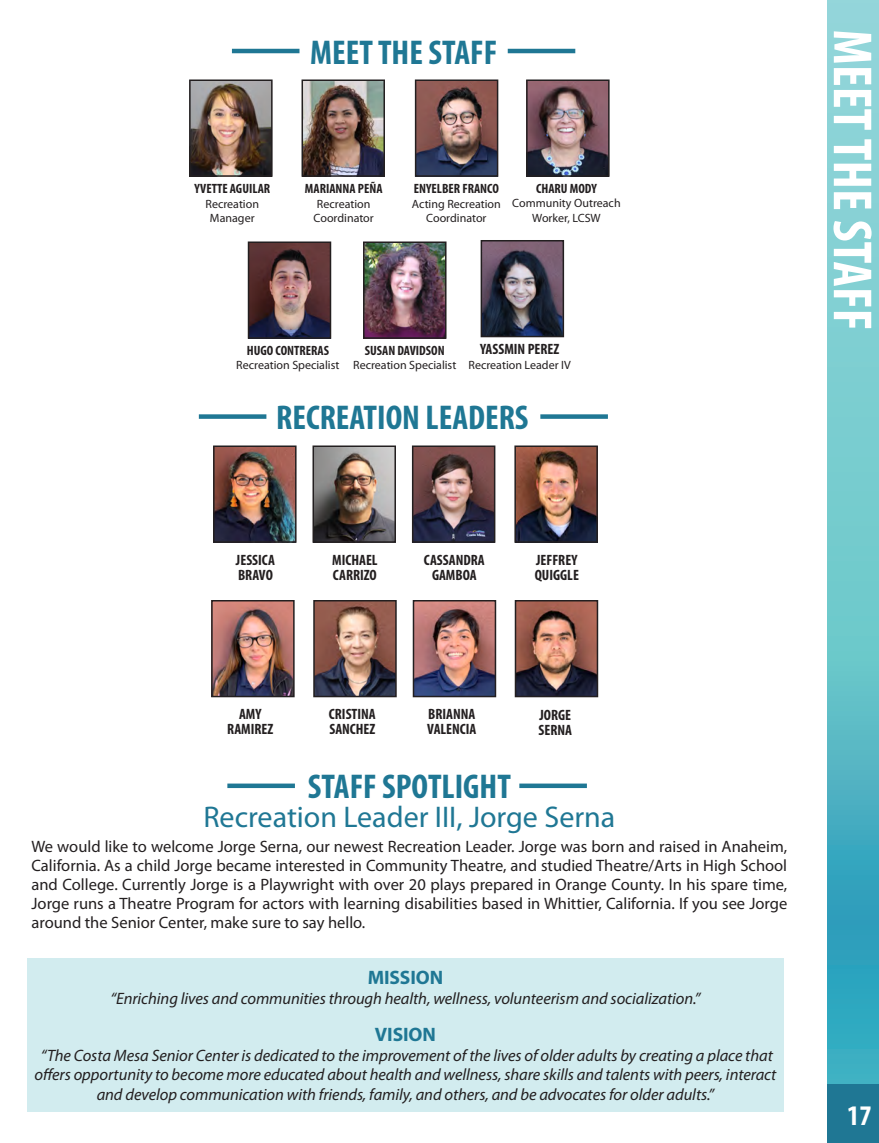
<style>
.page{position:relative;width:879px;height:1143px;background:#fff}
.page>*{position:absolute;margin:0;border:0;box-sizing:border-box;transform-origin:0 0}
.t1{font:700 condensed 55.5px "Myriad Pro";color:#fff}
.t2{font:700 condensed 34.5px "Myriad Pro";color:#1f7794}
.t3{font:30px "Myriad Pro";color:#1f7794}
.t4{font:700 condensed 28.5px "Myriad Pro";color:#fff}
.t5{font:700 19.5px "Myriad Pro";letter-spacing:-.005em;color:#1f7794}
.t6{font:16.5px/18.9px "Myriad Pro";color:#231f20;text-align:justify}
.t7{font:italic 16.5px/19.8px "Myriad Pro";letter-spacing:-.005em;color:#231f20;text-align:center}
.t8{font:700 condensed 15px/15px "Myriad Pro";color:#231f20}
.t9{font:700 condensed 13.5px "Myriad Pro";color:#231f20}
.t10{font:12px/14.4px "Myriad Pro";color:#231f20;text-align:center}
</style>
<div class="page">
<div style="left:27px;top:958px;width:756px;height:154px;background:#d2ecef"></div>
<div style="left:826px;top:1083px;width:52px;height:60px;background:#1f7794"></div>
<svg style="left:827px;top:0;width:51px;height:1083px;background:#67c2cb"></svg>
<hr style="left:507px;top:49px;width:68px;height:4px;background:#1f7794">
<div style="left:540px;top:414px;width:68px;height:5px;background:#1f7794"></div>
<hr style="left:519px;top:784px;width:68px;height:4px;background:#1f7794">
<hr style="left:232px;top:49px;width:67px;height:4px;background:#1f7794">
<div style="left:199px;top:414px;width:67px;height:5px;background:#1f7794"></div>
<hr style="left:227px;top:784px;width:68px;height:4px;background:#1f7794">
<img style="left:192px;top:83px;width:77px;height:91px">
<div style="left:189px;top:80px;width:83px;height:97px;border:2px solid #231f20"></div>
<img style="left:304px;top:83px;width:78px;height:91px">
<div style="left:301px;top:80px;width:84px;height:97px;border:2px solid #231f20"></div>
<img style="left:529px;top:83px;width:77px;height:91px">
<div style="left:526px;top:80px;width:83px;height:97px;border:2px solid #231f20"></div>
<img style="left:251px;top:245px;width:77px;height:91px">
<div style="left:248px;top:242px;width:83px;height:97px;border:2px solid #231f20"></div>
<img style="left:366px;top:245px;width:77px;height:91px">
<div style="left:363px;top:242px;width:83px;height:97px;border:2px solid #231f20"></div>
<img style="left:418px;top:83px;width:77px;height:91px">
<div style="left:415px;top:80px;width:83px;height:97px;border:2px solid #231f20"></div>
<img style="left:315px;top:449px;width:78px;height:91px">
<div style="left:312px;top:446px;width:84px;height:97px;border:2px solid #231f20"></div>
<img style="left:415px;top:449px;width:77px;height:91px">
<div style="left:412px;top:446px;width:83px;height:97px;border:2px solid #231f20"></div>
<img style="left:316px;top:603px;width:77px;height:91px">
<div style="left:313px;top:600px;width:83px;height:97px;border:2px solid #231f20"></div>
<img style="left:214px;top:603px;width:77px;height:91px">
<div style="left:211px;top:600px;width:83px;height:97px;border:2px solid #231f20"></div>
<img style="left:517px;top:603px;width:78px;height:91px">
<div style="left:514px;top:600px;width:84px;height:97px;border:2px solid #231f20"></div>
<img style="left:517px;top:449px;width:77px;height:91px">
<div style="left:514px;top:446px;width:83px;height:97px;border:2px solid #231f20"></div>
<img style="left:216px;top:449px;width:77px;height:91px">
<div style="left:213px;top:446px;width:83px;height:97px;border:2px solid #231f20"></div>
<img style="left:415px;top:603px;width:78px;height:91px">
<div style="left:412px;top:600px;width:84px;height:97px;border:2px solid #231f20"></div>
<img style="left:483px;top:243px;width:78px;height:91px">
<div style="left:480px;top:240px;width:84px;height:97px;border:2px solid #231f20"></div>
<p class="t2" style="left:310px;top:31px;width:189px">MEET THE STAFF</p>
<p class="t9" style="left:194px;top:180px;width:77px">YVETTE AGUILAR</p>
<p class="t10" style="left:205px;top:196px;width:55px">Recreation<br>Manager</p>
<p class="t9" style="left:305px;top:180px;width:79px">MARIANNA PEÑA</p>
<p class="t10" style="left:313px;top:196px;width:62px;text-align:left">Recreation<br>Coordinator</p>
<p class="t9" style="left:414px;top:180px;width:86px">ENYELBER FRANCO</p>
<p class="t10" style="left:412px;top:196px;width:90px">Acting Recreation<br>Coordinator</p>
<p class="t9" style="left:536px;top:180px;width:62px">CHARU MODY</p>
<p class="t10" style="left:512px;top:196px;width:110px">Community Outreach<br>Worker, LCSW</p>
<p class="t9" style="left:247px;top:342px;width:84px">HUGO CONTRERAS</p>
<p class="t10" style="left:236px;top:358px;width:105px">Recreation Specialist</p>
<p class="t9" style="left:365px;top:342px;width:81px">SUSAN DAVIDSON</p>
<p class="t10" style="left:353px;top:358px;width:105px">Recreation Specialist</p>
<p class="t8" style="left:480px;top:342px;width:81px">YASSMIN PEREZ</p>
<p class="t10" style="left:468px;top:357px;width:104px">Recreation Leader IV</p>
<p class="t2" style="left:276px;top:396px;width:254px">RECREATION LEADERS</p>
<p class="t8" style="left:236px;top:552px;width:40px">JESSICA<br>BRAVO</p>
<p class="t8" style="left:332px;top:552px;width:47px">MICHAEL<br>CARRIZO</p>
<p class="t8" style="left:424px;top:552px;width:62px;text-align:center">CASSANDRA<br>GAMBOA</p>
<p class="t8" style="left:534px;top:552px;width:46px">JEFFREY<br>QUIGGLE</p>
<p class="t1" style="left:886px;top:30px;width:302px;rotate:90deg">MEET THE STAFF</p>
<p class="t8" style="left:239px;top:706px;width:24px">AMY</p>
<p class="t8" style="left:227px;top:721px;width:47px">RAMIREZ</p>
<p class="t8" style="left:329px;top:706px;width:48px">CRISTINA</p>
<p class="t8" style="left:329px;top:721px;width:47px">SANCHEZ</p>
<p class="t8" style="left:428px;top:706px;width:49px">BRIANNA</p>
<p class="t8" style="left:427px;top:721px;width:51px">VALENCIA</p>
<p class="t8" style="left:539px;top:707px;width:33px">JORGE</p>
<p class="t8" style="left:538px;top:722px;width:35px">SERNA</p>
<p class="t2" style="left:308px;top:765px;width:204px">STAFF SPOTLIGHT</p>
<p class="t3" style="left:203px;top:798px;width:413px">Recreation Leader III, Jorge Serna</p>
<p class="t6" style="left:32px;top:837px;width:757px">We would like to welcome Jorge Serna, our newest Recreation Leader. Jorge was born and raised in Anaheim, California. As a child Jorge became interested in Community Theatre, and studied Theatre/Arts in High School and College. Currently Jorge is a Playwright with over 20 plays prepared in Orange County. In his spare time, Jorge runs a Theatre Program for actors with learning disabilities based in Whittier, California. If you see Jorge around the Senior Center, make sure to say hello.</p>
<p class="t5" style="left:367px;top:965px;width:77px">MISSION</p>
<p class="t7" style="left:110px;top:988px;width:591px">“Enriching lives and communities through health, wellness, volunteerism and socialization.”</p>
<p class="t5" style="left:375px;top:1021px;width:62px">VISION</p>
<p class="t7" style="left:34px;top:1045px;width:743px">“The Costa Mesa Senior Center is dedicated to the improvement of the lives of older adults by creating a place that offers opportunity to become more educated about health and wellness, share skills and talents with peers, interact and develop communication with friends, family, and others, and be advocates for older adults.”</p>
<p class="t4" style="left:847px;top:1098px;width:26px">17</p>
</div>
